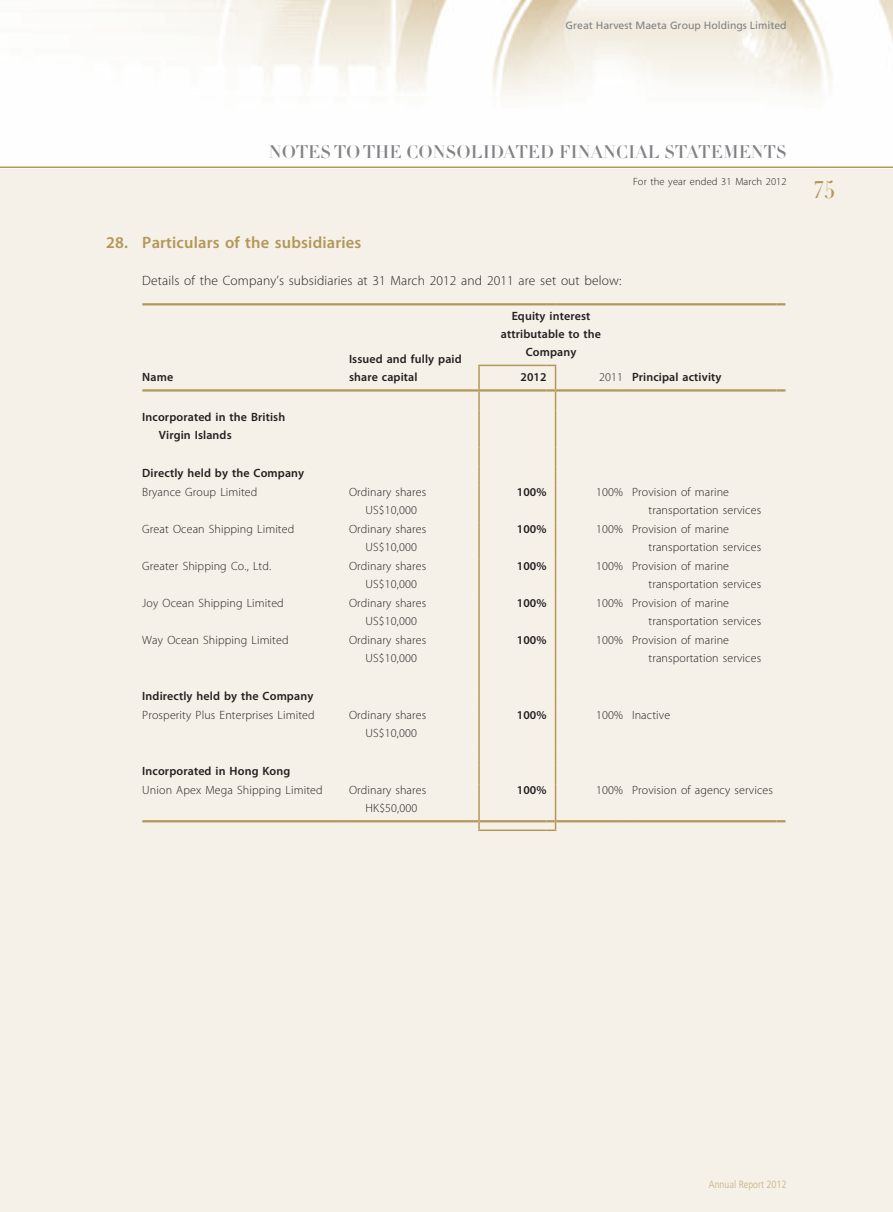
<style>
.page{position:relative;width:893px;height:1212px;background:#fff}
.page>*{position:absolute;margin:0;border:0;box-sizing:border-box;transform-origin:0 0}
.t1{font:24px "Didot LT Std Headline";color:#b39759}
.t2{font:18px "Didot LT Std Headline";color:#808285}
._03_H1{font:600 16.5px "Myriad Pro";letter-spacing:.01em;color:#b39759}
._12___P2{font:300 13.5px "Myriad Pro";letter-spacing:.01em;color:#231f20}
._29_Table_Stub__Note{font:300 12px/18px "Myriad Pro";letter-spacing:.01em;color:#231f20;text-align:center}
._02_Note_Text{font:600 12px/18px "Myriad Pro";letter-spacing:.01em;color:#231f20}
._29_Table_Stub__Note-2{font:600 12px/18px "Myriad Pro";letter-spacing:.01em;color:#231f20}
._02_Note_Text-2{font:300 12px "Myriad Pro";letter-spacing:.01em;color:#231f20}
.t3{font:10.5px "Frutiger LT Std";color:#808285}
.t4{font:300 10.5px "Myriad Pro";letter-spacing:.01em;color:#231f20}
.t5{font:300 condensed 10.5px "Frutiger LT Std";color:#c6b081}
</style>
<div class="page">
<img style="left:34px;top:0;width:859px;height:96px">
<div style="left:0;top:169px;width:893px;height:1043px;background:#f5f1e8"></div>
<hr style="left:0;top:166px;width:893px;height:2px;background:#b39759">
<hr style="left:142px;top:303px;width:198px;height:2px;background:#b39759">
<svg style="left:340px;top:303px;width:9px;height:2px"></svg>
<hr style="left:349px;top:303px;width:121px;height:2px;background:#b39759">
<svg style="left:470px;top:303px;width:9px;height:2px"></svg>
<hr style="left:479px;top:303px;width:67px;height:2px;background:#b39759">
<svg style="left:546px;top:303px;width:9px;height:2px"></svg>
<hr style="left:555px;top:303px;width:68px;height:2px;background:#b39759">
<svg style="left:623px;top:303px;width:9px;height:2px"></svg>
<hr style="left:632px;top:303px;width:144px;height:2px;background:#b39759">
<svg style="left:776px;top:303px;width:9px;height:2px"></svg>
<svg style="left:340px;top:389px;width:9px;height:3px"></svg>
<hr style="left:479px;top:389px;width:67px;height:3px;background:#b39759">
<hr style="left:555px;top:389px;width:68px;height:3px;background:#b39759">
<svg style="left:623px;top:389px;width:9px;height:3px"></svg>
<svg style="left:776px;top:389px;width:9px;height:3px"></svg>
<hr style="left:478px;top:365px;width:69px;height:1px;background:#b39759">
<hr style="left:478px;top:366px;width:2px;height:23px;background:#b39759">
<svg style="left:470px;top:389px;width:10px;height:22px"></svg>
<svg style="left:546px;top:365px;width:10px;height:46px"></svg>
<hr style="left:478px;top:411px;width:2px;height:37px;background:#b39759">
<hr style="left:555px;top:411px;width:1px;height:37px;background:#b39759">
<svg style="left:478px;top:448px;width:2px;height:38px"></svg>
<svg style="left:555px;top:448px;width:1px;height:38px"></svg>
<hr style="left:478px;top:486px;width:2px;height:37px;background:#b39759">
<hr style="left:555px;top:486px;width:1px;height:37px;background:#b39759">
<hr style="left:478px;top:523px;width:2px;height:37px;background:#b39759">
<hr style="left:555px;top:523px;width:1px;height:37px;background:#b39759">
<hr style="left:478px;top:560px;width:2px;height:37px;background:#b39759">
<hr style="left:555px;top:560px;width:1px;height:37px;background:#b39759">
<hr style="left:478px;top:597px;width:2px;height:37px;background:#b39759">
<hr style="left:555px;top:597px;width:1px;height:37px;background:#b39759">
<hr style="left:478px;top:634px;width:2px;height:37px;background:#b39759">
<hr style="left:555px;top:634px;width:1px;height:37px;background:#b39759">
<svg style="left:478px;top:671px;width:2px;height:38px"></svg>
<svg style="left:555px;top:671px;width:1px;height:38px"></svg>
<hr style="left:478px;top:709px;width:2px;height:37px;background:#b39759">
<hr style="left:555px;top:709px;width:1px;height:37px;background:#b39759">
<svg style="left:478px;top:746px;width:2px;height:38px"></svg>
<svg style="left:555px;top:746px;width:1px;height:38px"></svg>
<hr style="left:478px;top:784px;width:2px;height:37px;background:#b39759">
<hr style="left:555px;top:784px;width:1px;height:37px;background:#b39759">
<hr style="left:478px;top:829px;width:69px;height:2px;background:#b39759">
<hr style="left:142px;top:389px;width:198px;height:3px;background:#b39759">
<hr style="left:349px;top:389px;width:121px;height:3px;background:#b39759">
<hr style="left:632px;top:389px;width:144px;height:3px;background:#b39759">
<hr style="left:142px;top:820px;width:198px;height:2px;background:#b39759">
<svg style="left:340px;top:820px;width:9px;height:2px"></svg>
<hr style="left:349px;top:820px;width:121px;height:2px;background:#b39759">
<svg style="left:470px;top:820px;width:10px;height:9px"></svg>
<hr style="left:556px;top:820px;width:67px;height:2px;background:#b39759">
<svg style="left:623px;top:820px;width:9px;height:2px"></svg>
<hr style="left:632px;top:820px;width:144px;height:2px;background:#b39759">
<svg style="left:776px;top:820px;width:9px;height:2px"></svg>
<hr style="left:480px;top:820px;width:66px;height:2px;background:#b39759">
<svg style="left:546px;top:820px;width:10px;height:11px"></svg>
<p class="t3" style="left:565px;top:19px;width:223px">Great Harvest Maeta Group Holdings Limited</p>
<h2 class="t2" style="left:269px;top:140px;width:519px">NOTES TO THE CONSOLIDATED FINANCIAL STATEMENTS</h2>
<p class="t4" style="left:633px;top:176px;width:155px">For the year ended 31 March 2012</p>
<p class="_03_H1" style="left:106px;top:232px;width:257px">28. Particulars of the subsidiaries</p>
<p class="_12___P2" style="left:142px;top:273px;width:481px">Details of the Company’s subsidiaries at 31 March 2012 and 2011 are set out below:</p>
<p class="_02_Note_Text" style="left:142px;top:368px;width:32px">Name</p>
<p class="_02_Note_Text" style="left:349px;top:350px;width:114px">Issued and fully paid share capital</p>
<p class="_02_Note_Text" style="left:501px;top:307px;width:102px;text-align:center">Equity interest attributable to the<br>Company</p>
<p class="_02_Note_Text" style="left:520px;top:368px;width:28px">2012</p>
<p class="_02_Note_Text-2" style="left:599px;top:371px;width:25px">2011</p>
<p class="_02_Note_Text" style="left:632px;top:368px;width:91px">Principal activity</p>
<p class="_29_Table_Stub__Note-2" style="left:159px;top:407px;width:128px;text-indent:-16px">Incorporated in the British<br>Virgin Islands</p>
<p class="_29_Table_Stub__Note-2" style="left:142px;top:463px;width:163px">Directly held by the Company</p>
<p class="_29_Table_Stub__Note" style="left:142px;top:483px;width:117px">Bryance Group Limited</p>
<p class="_29_Table_Stub__Note" style="left:349px;top:483px;width:79px">Ordinary shares<br>US$10,000</p>
<p class="_02_Note_Text" style="left:517px;top:482px;width:31px">100%</p>
<p class="_02_Note_Text-2" style="left:596px;top:485px;width:28px">100%</p>
<p class="_29_Table_Stub__Note" style="left:648px;top:483px;width:114px;text-align:left;text-indent:-16px">Provision of marine transportation services</p>
<p class="_29_Table_Stub__Note" style="left:142px;top:520px;width:153px">Great Ocean Shipping Limited</p>
<p class="_29_Table_Stub__Note" style="left:349px;top:520px;width:79px">Ordinary shares<br>US$10,000</p>
<p class="_02_Note_Text" style="left:517px;top:519px;width:31px">100%</p>
<p class="_02_Note_Text-2" style="left:596px;top:522px;width:28px">100%</p>
<p class="_29_Table_Stub__Note" style="left:648px;top:520px;width:114px;text-align:left;text-indent:-16px">Provision of marine transportation services</p>
<p class="_29_Table_Stub__Note" style="left:142px;top:557px;width:130px">Greater Shipping Co., Ltd.</p>
<p class="_29_Table_Stub__Note" style="left:349px;top:557px;width:79px">Ordinary shares<br>US$10,000</p>
<p class="_02_Note_Text" style="left:517px;top:556px;width:31px">100%</p>
<p class="_02_Note_Text-2" style="left:596px;top:559px;width:28px">100%</p>
<p class="_29_Table_Stub__Note" style="left:648px;top:557px;width:114px;text-align:left;text-indent:-16px">Provision of marine transportation services</p>
<p class="_29_Table_Stub__Note" style="left:142px;top:594px;width:143px">Joy Ocean Shipping Limited</p>
<p class="_29_Table_Stub__Note" style="left:349px;top:594px;width:79px">Ordinary shares<br>US$10,000</p>
<p class="_02_Note_Text" style="left:517px;top:594px;width:31px">100%</p>
<p class="_02_Note_Text-2" style="left:596px;top:596px;width:28px">100%</p>
<p class="_29_Table_Stub__Note" style="left:648px;top:594px;width:114px;text-align:left;text-indent:-16px">Provision of marine transportation services</p>
<p class="_29_Table_Stub__Note" style="left:142px;top:631px;width:148px">Way Ocean Shipping Limited</p>
<p class="_29_Table_Stub__Note" style="left:349px;top:631px;width:79px">Ordinary shares<br>US$10,000</p>
<p class="_02_Note_Text" style="left:517px;top:631px;width:31px">100%</p>
<p class="_02_Note_Text-2" style="left:596px;top:633px;width:28px">100%</p>
<p class="_29_Table_Stub__Note" style="left:648px;top:631px;width:114px;text-align:left;text-indent:-16px">Provision of marine transportation services</p>
<p class="_29_Table_Stub__Note-2" style="left:142px;top:687px;width:173px">Indirectly held by the Company</p>
<p class="_29_Table_Stub__Note" style="left:142px;top:706px;width:174px">Prosperity Plus Enterprises Limited</p>
<p class="_29_Table_Stub__Note" style="left:349px;top:706px;width:79px">Ordinary shares<br>US$10,000</p>
<p class="_02_Note_Text" style="left:517px;top:706px;width:31px">100%</p>
<p class="_02_Note_Text-2" style="left:596px;top:708px;width:28px">100%</p>
<p class="_29_Table_Stub__Note" style="left:632px;top:706px;width:40px">Inactive</p>
<p class="_29_Table_Stub__Note-2" style="left:142px;top:762px;width:150px">Incorporated in Hong Kong</p>
<p class="_29_Table_Stub__Note" style="left:142px;top:781px;width:182px">Union Apex Mega Shipping Limited</p>
<p class="_29_Table_Stub__Note" style="left:365px;top:781px;width:62px;text-align:left;text-indent:-16px">Ordinary shares<br>HK$50,000</p>
<p class="_02_Note_Text" style="left:517px;top:781px;width:31px">100%</p>
<p class="_02_Note_Text-2" style="left:596px;top:784px;width:28px">100%</p>
<p class="_29_Table_Stub__Note" style="left:632px;top:781px;width:142px">Provision of agency services</p>
<h1 class="t1" style="left:813px;top:175px;width:23px">75</h1>
<p class="t5" style="left:709px;top:1178px;width:79px">Annual Report 2012</p>
</div>
